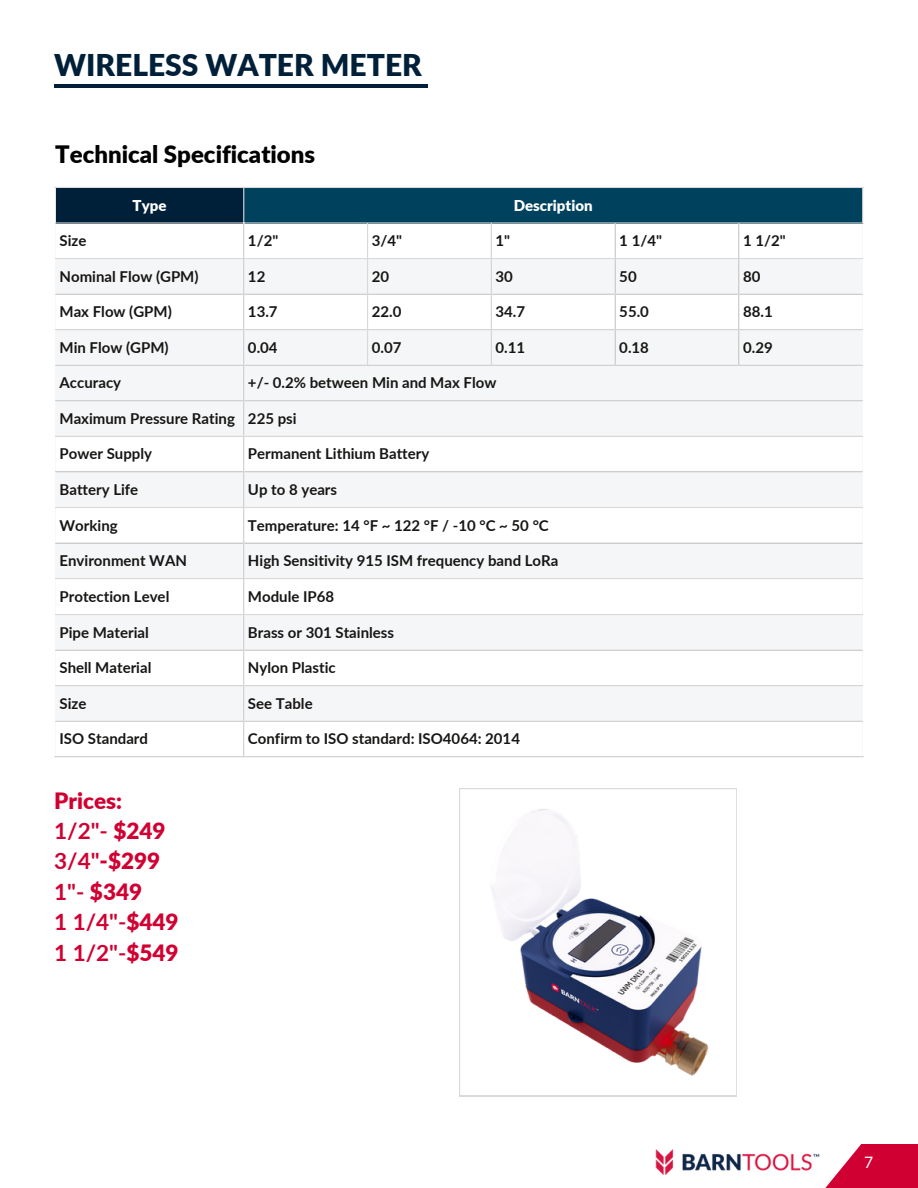
<style>
.page{position:relative;width:918px;height:1188px;background:#fff}
.page>*{position:absolute;margin:0;border:0;box-sizing:border-box;transform-origin:0 0}
.t1{font:900 30px "Lato";color:#002039}
.t2{font:900 24px "Lato";color:#020000}
.t3{font:700 22.5px "Lato";color:#d10032}
.t4{font:900 22.5px "Lato";color:#d10032}
.t5{font:15.75px "Lato";color:#fff}
.t6{font:700 15px "Lato";color:#171615}
.t7{font:900 15px "Lato";color:#fff}
.s1{font-weight:900}
.s2{font-weight:700}
</style>
<div class="page">
<hr style="left:54px;top:84px;width:374px;height:3px;background:#002039">
<div style="left:862px;top:1145px;width:56px;height:43px;background:#d10032"></div>
<svg style="left:825px;top:1145px;width:37px;height:43px"></svg>
<img style="left:655px;top:1147px;width:171px;height:30px">
<svg style="left:459px;top:788px;width:278px;height:308px"></svg>
<div style="left:55px;top:187px;width:189px;height:36px;background:#002039"></div>
<div style="left:243px;top:187px;width:620px;height:36px;background:#00425e"></div>
<svg style="left:56px;top:259px;width:806px;height:462px;fill:#f5f6f7"></svg>
<hr style="left:55px;top:188px;width:1px;height:568px;background:#fff">
<hr style="left:243px;top:188px;width:1px;height:568px;background:#d9d9d9">
<hr style="left:367px;top:224px;width:1px;height:141px;background:#d9d9d9">
<hr style="left:491px;top:224px;width:1px;height:141px;background:#d9d9d9">
<hr style="left:615px;top:224px;width:1px;height:141px;background:#d9d9d9">
<hr style="left:738px;top:224px;width:1px;height:141px;background:#d9d9d9">
<hr style="left:862px;top:188px;width:1px;height:34px;background:#d9d9d9">
<hr style="left:55px;top:187px;width:808px;height:1px;background:#d9d9d9">
<hr style="left:56px;top:222px;width:807px;height:2px;background:#d9d9d9">
<hr style="left:56px;top:258px;width:806px;height:1px;background:#d9d9d9">
<hr style="left:56px;top:294px;width:806px;height:1px;background:#d9d9d9">
<hr style="left:56px;top:329px;width:806px;height:1px;background:#d9d9d9">
<hr style="left:56px;top:365px;width:806px;height:1px;background:#d9d9d9">
<hr style="left:56px;top:400px;width:806px;height:1px;background:#d9d9d9">
<hr style="left:56px;top:436px;width:806px;height:1px;background:#d9d9d9">
<hr style="left:56px;top:471px;width:806px;height:1px;background:#d9d9d9">
<hr style="left:56px;top:507px;width:806px;height:1px;background:#d9d9d9">
<hr style="left:56px;top:542px;width:806px;height:2px;background:#d9d9d9">
<hr style="left:56px;top:578px;width:806px;height:1px;background:#d9d9d9">
<hr style="left:56px;top:614px;width:806px;height:1px;background:#d9d9d9">
<hr style="left:56px;top:650px;width:806px;height:1px;background:#d9d9d9">
<hr style="left:56px;top:685px;width:806px;height:1px;background:#d9d9d9">
<hr style="left:56px;top:721px;width:806px;height:1px;background:#d9d9d9">
<hr style="left:55px;top:756px;width:808px;height:1px;background:#d9d9d9">
<h1 class="t1" style="left:54px;top:46px;width:369px">WIRELESS WATER METER</h1>
<p class="t2" style="left:55px;top:139px;width:262px">Technical Specifications</p>
<p class="t7" style="left:133px;top:196px;width:35px">Type</p>
<p class="t7" style="left:514px;top:196px;width:80px">Description</p>
<p class="t6" style="left:60px;top:231px;width:28px">Size</p>
<p class="t6" style="left:248px;top:231px;width:32px">1/2"</p>
<p class="t6" style="left:372px;top:231px;width:32px">3/4"</p>
<p class="t6" style="left:496px;top:231px;width:16px">1"</p>
<p class="t6" style="left:619px;top:231px;width:44px">1 1/4"</p>
<p class="t6" style="left:743px;top:231px;width:44px">1 1/2"</p>
<p class="t6" style="left:60px;top:267px;width:141px">Nominal Flow (GPM)</p>
<p class="t6" style="left:248px;top:267px;width:19px">12</p>
<p class="t6" style="left:372px;top:267px;width:19px">20</p>
<p class="t6" style="left:496px;top:267px;width:19px">30</p>
<p class="t6" style="left:619px;top:267px;width:19px">50</p>
<p class="t6" style="left:743px;top:267px;width:19px">80</p>
<p class="t6" style="left:60px;top:302px;width:114px">Max Flow (GPM)</p>
<p class="t6" style="left:248px;top:302px;width:31px">13.7</p>
<p class="t6" style="left:372px;top:302px;width:31px">22.0</p>
<p class="t6" style="left:496px;top:302px;width:31px">34.7</p>
<p class="t6" style="left:619px;top:302px;width:31px">55.0</p>
<p class="t6" style="left:743px;top:302px;width:31px">88.1</p>
<p class="t6" style="left:60px;top:338px;width:111px">Min Flow (GPM)</p>
<p class="t6" style="left:248px;top:338px;width:31px">0.04</p>
<p class="t6" style="left:372px;top:338px;width:31px">0.07</p>
<p class="t6" style="left:496px;top:338px;width:31px">0.11</p>
<p class="t6" style="left:619px;top:338px;width:31px">0.18</p>
<p class="t6" style="left:743px;top:338px;width:31px">0.29</p>
<p class="t6" style="left:60px;top:373px;width:63px">Accuracy</p>
<p class="t6" style="left:248px;top:373px;width:250px">+/- 0.2% between Min and Max Flow</p>
<p class="t6" style="left:60px;top:409px;width:177px">Maximum Pressure Rating</p>
<p class="t6" style="left:248px;top:409px;width:50px">225 psi</p>
<p class="t6" style="left:60px;top:445px;width:94px">Power Supply</p>
<p class="t6" style="left:248px;top:445px;width:183px">Permanent Lithium Battery</p>
<p class="t6" style="left:60px;top:480px;width:80px">Battery Life</p>
<p class="t6" style="left:248px;top:480px;width:91px">Up to 8 years</p>
<p class="t6" style="left:60px;top:516px;width:60px">Working</p>
<p class="t6" style="left:248px;top:516px;width:302px">Temperature: 14 °F ~ 122 °F / -10 °C ~ 50 °C</p>
<p class="t6" style="left:60px;top:551px;width:129px">Environment WAN</p>
<p class="t6" style="left:248px;top:551px;width:312px">High Sensitivity 915 ISM frequency band LoRa</p>
<p class="t6" style="left:60px;top:587px;width:111px">Protection Level</p>
<p class="t6" style="left:248px;top:587px;width:88px">Module IP68</p>
<p class="t6" style="left:60px;top:623px;width:91px">Pipe Material</p>
<p class="t6" style="left:248px;top:623px;width:148px">Brass or 301 Stainless</p>
<p class="t6" style="left:60px;top:658px;width:93px">Shell Material</p>
<p class="t6" style="left:248px;top:658px;width:89px">Nylon Plastic</p>
<p class="t6" style="left:60px;top:694px;width:28px">Size</p>
<p class="t6" style="left:248px;top:694px;width:66px">See Table</p>
<p class="t6" style="left:60px;top:729px;width:90px">ISO Standard</p>
<p class="t6" style="left:248px;top:729px;width:274px">Confirm to ISO standard: ISO4064: 2014</p>
<p class="t4" style="left:54px;top:786px;width:69px">Prices:</p>
<p class="t3" style="left:54px;top:817px;width:113px">1/2"- <span class="s1">$249</span></p>
<p class="t4" style="left:54px;top:847px;width:108px"><span class="s2">3/4"</span>-$299</p>
<p class="t4" style="left:54px;top:878px;width:89px"><span class="s2">1"-</span> $349</p>
<p class="t3" style="left:54px;top:908px;width:126px">1 1/4"-<span class="s1">$449</span></p>
<p class="t3" style="left:54px;top:938px;width:126px">1 1/2"-<span class="s1">$549</span></p>
<p class="t5" style="left:864px;top:1153px;width:11px">7</p>
</div>
